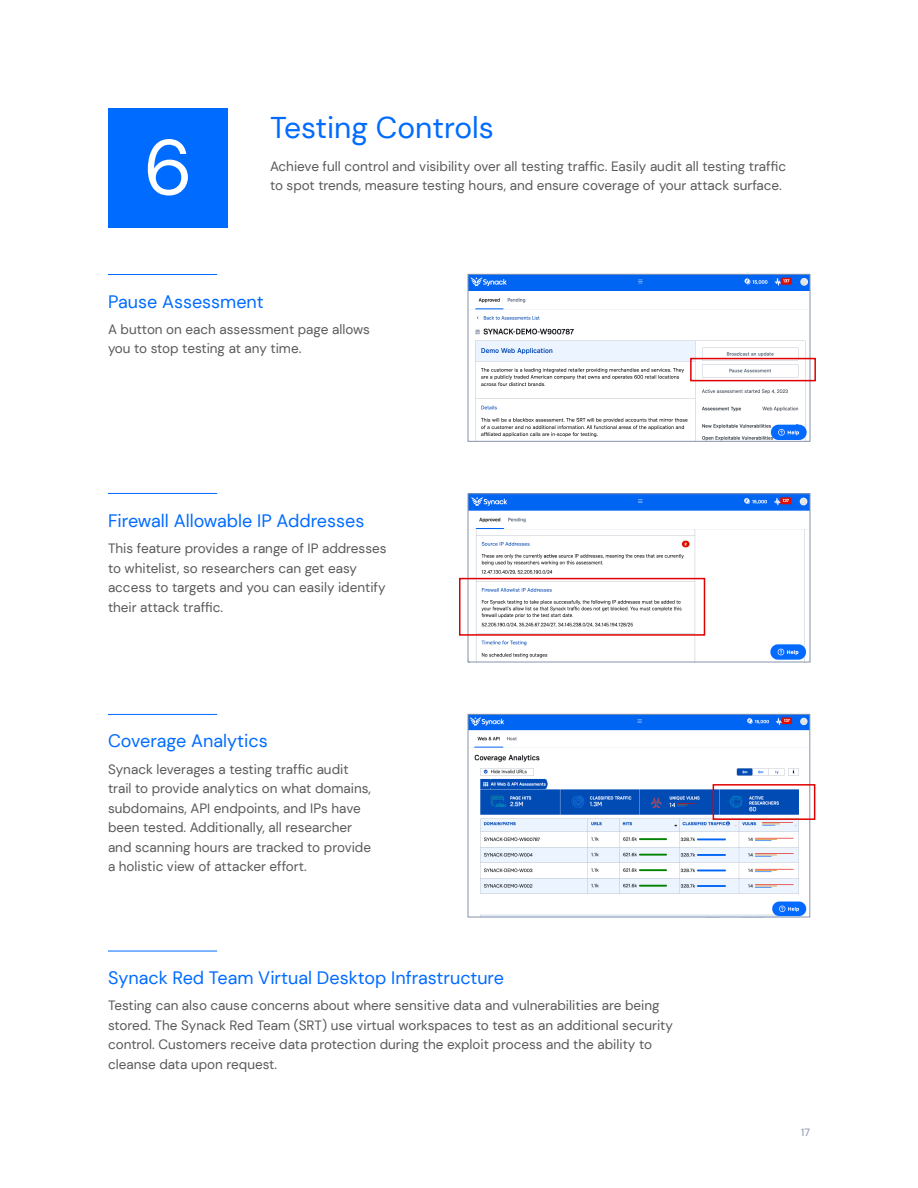
<style>
.page{position:relative;width:918px;height:1188px;background:#fff}
.page>*{position:absolute;margin:0;border:0;box-sizing:border-box;transform-origin:0 0}
.t1{font:78px "DM Sans";color:#fff}
.t2{font:30px "DM Sans";color:#006bff}
.t3{font:18px "DM Sans";color:#006bff}
.t4{font:13.5px/19.5px "DM Sans";color:#58595b}
.t5{font:10.5px "DM Sans";color:#8793a4}
</style>
<div class="page">
<div style="left:108px;top:108px;width:120px;height:120px;background:#006bff"></div>
<img style="left:470px;top:276px;width:338px;height:164px">
<div style="left:468px;top:274px;width:342px;height:168px;border:1px solid #8695ac"></div>
<img style="left:470px;top:495px;width:338px;height:165px">
<div style="left:468px;top:493px;width:342px;height:169px;border:1px solid #8695ac"></div>
<img style="left:470px;top:716px;width:338px;height:199px">
<div style="left:468px;top:714px;width:342px;height:203px;border:1px solid #8695ac"></div>
<hr style="left:108px;top:274px;width:109px;height:1px;background:#006bff">
<hr style="left:108px;top:493px;width:109px;height:1px;background:#006bff">
<hr style="left:108px;top:714px;width:109px;height:1px;background:#006bff">
<hr style="left:108px;top:951px;width:109px;height:1px;background:#006bff">
<div style="left:713px;top:784px;width:102px;height:36px;border:2px solid #e00000"></div>
<div style="left:459px;top:578px;width:246px;height:58px;border:2px solid #e00000"></div>
<div style="left:690px;top:358px;width:126px;height:23px;border:2px solid #e00000"></div>
<h1 class="t1" style="left:144px;top:119px;width:51px">6</h1>
<h2 class="t2" style="left:270px;top:109px;width:225px">Testing Controls</h2>
<p class="t4" style="left:270px;top:156px;width:518px">Achieve full control and visibility over all testing traffic. Easily audit all testing traffic</p>
<p class="t4" style="left:270px;top:176px;width:513px">to spot trends, measure testing hours, and ensure coverage of your attack surface.</p>
<h3 class="t3" style="left:108px;top:290px;width:157px">Pause Assessment</h3>
<p class="t4" style="left:108px;top:319px;width:264px">A button on each assessment page allows you to stop testing at any time.</p>
<h3 class="t3" style="left:108px;top:509px;width:258px">Firewall Allowable IP Addresses</h3>
<p class="t4" style="left:108px;top:539px;width:280px">This feature provides a range of IP addresses to whitelist, so researchers can get easy access to targets and you can easily identify their attack traffic.</p>
<h3 class="t3" style="left:108px;top:730px;width:161px">Coverage Analytics</h3>
<p class="t4" style="left:108px;top:759px;width:265px">Synack leverages a testing traffic audit trail to provide analytics on what domains, subdomains, API endpoints, and IPs have been tested. Additionally, all researcher and scanning hours are tracked to provide a holistic view of attacker effort.</p>
<h3 class="t3" style="left:108px;top:967px;width:398px">Synack Red Team Virtual Desktop Infrastructure</h3>
<p class="t4" style="left:108px;top:996px;width:566px">Testing can also cause concerns about where sensitive data and vulnerabilities are being stored. The Synack Red Team (SRT) use virtual workspaces to test as an additional security control. Customers receive data protection during the exploit process and the ability to cleanse data upon request.</p>
<p class="t5" style="left:801px;top:1126px;width:10px">17</p>
</div>
